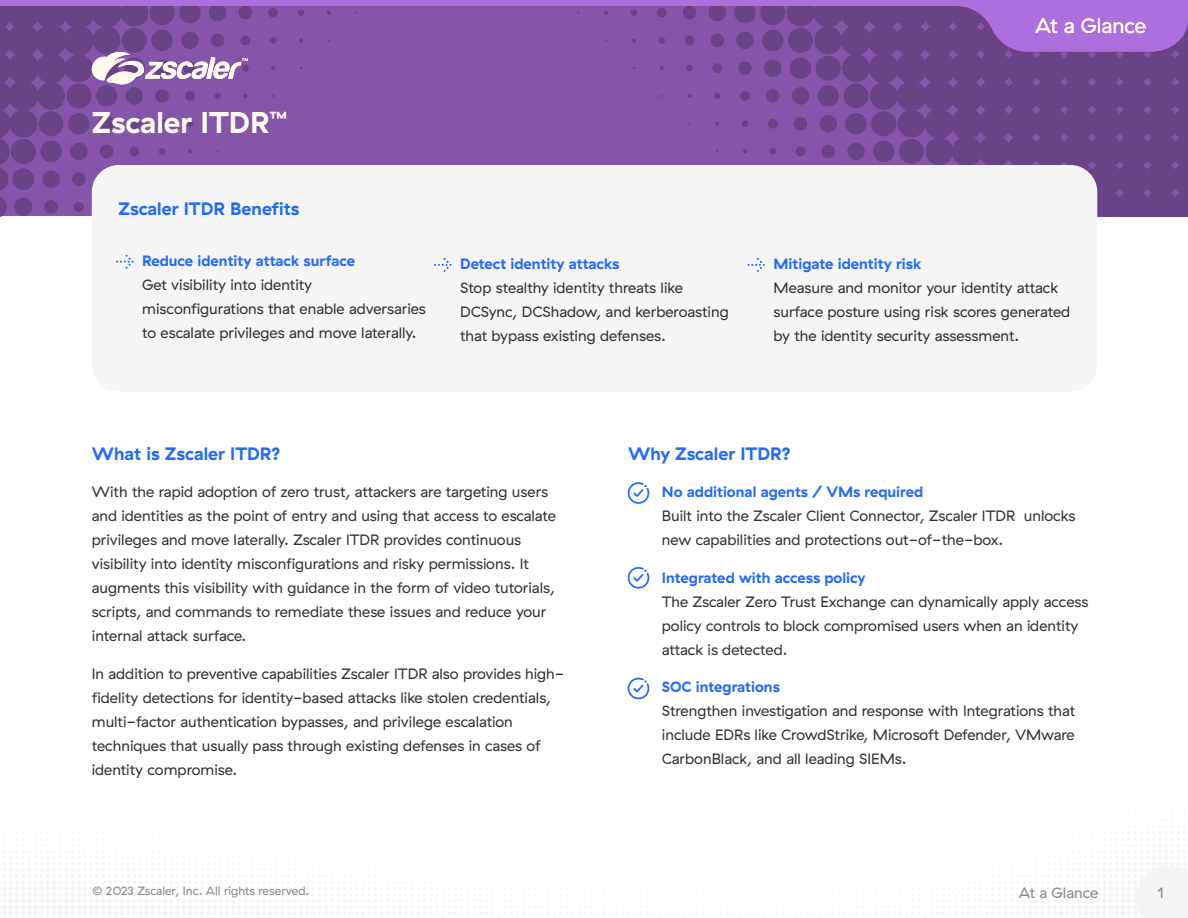
<style>
.page{position:relative;width:1188px;height:918px;background:#fff}
.page>*{position:absolute;margin:0;border:0;box-sizing:border-box;transform-origin:0 0}
.t1{font:700 30px "GT Haptik ZS";color:#fffaee}
.t2{font:21px "GT Haptik ZS";color:#fffaee}
.t3{font:700 18px "GT Haptik ZS";color:#236bf5}
.t4{font:15px/24px "GT Haptik ZS";color:#323232}
.t5{font:700 15px "GT Haptik ZS";color:#236bf5}
.t6{font:15px "GT Haptik ZS";color:#898989}
.t7{font:12px "GT Haptik ZS";color:#898989}
</style>
<div class="page">
<svg style="left:0;top:52px;width:1188px;height:164px;background:#7b4e9c"></svg>
<svg style="left:0;top:0;width:1188px;height:52px;background:#8756ab"></svg>
<div style="left:92px;top:165px;width:1005px;height:227px;background:#f5f5f5;border-radius:27px"></div>
<svg style="left:434px;top:258px;width:18px;height:14px"></svg>
<svg style="left:116px;top:255px;width:18px;height:14px"></svg>
<svg style="left:747px;top:258px;width:18px;height:14px"></svg>
<svg style="left:91px;top:50px;width:157px;height:37px;background:#ac8bbd"></svg>
<svg style="left:628px;top:482px;width:21px;height:22px"></svg>
<svg style="left:628px;top:567px;width:21px;height:22px"></svg>
<svg style="left:628px;top:678px;width:21px;height:21px"></svg>
<h1 class="t1" style="left:92px;top:105px;width:197px">Zscaler ITDR<sup>™</sup></h1>
<p class="t3" style="left:118px;top:198px;width:183px">Zscaler ITDR Benefits</p>
<p class="t5" style="left:142px;top:252px;width:214px">Reduce identity attack surface</p>
<p class="t4" style="left:142px;top:273px;width:285px">Get visibility into identity misconfigurations that enable adversaries to escalate privileges and move laterally.</p>
<p class="t5" style="left:460px;top:255px;width:161px">Detect identity attacks</p>
<p class="t4" style="left:460px;top:276px;width:270px">Stop stealthy identity threats like<br>DCSync, DCShadow, and kerberoasting that bypass existing defenses.</p>
<h2 class="t2" style="left:1035px;top:14px;width:113px">At a Glance</h2>
<p class="t5" style="left:774px;top:255px;width:149px">Mitigate identity risk</p>
<p class="t4" style="left:774px;top:276px;width:298px">Measure and monitor your identity attack surface posture using risk scores generated by the identity security assessment.</p>
<p class="t3" style="left:92px;top:443px;width:191px">What is Zscaler ITDR?</p>
<p class="t4" style="left:92px;top:480px;width:466px">With the rapid adoption of zero trust, attackers are targeting users and identities as the point of entry and using that access to escalate privileges and move laterally. Zscaler ITDR provides continuous visibility into identity misconfigurations and risky permissions. It augments this visibility with guidance in the form of video tutorials, scripts, and commands to remediate these issues and reduce your internal attack surface.</p>
<p class="t4" style="left:92px;top:662px;width:474px">In addition to preventive capabilities Zscaler ITDR also provides high&shy;fidelity detections for identity-based attacks like stolen credentials, multi-factor authentication bypasses, and privilege escalation techniques that usually pass through existing defenses in cases of identity compromise.</p>
<p class="t3" style="left:628px;top:443px;width:165px">Why Zscaler ITDR?</p>
<p class="t5" style="left:662px;top:483px;width:263px">No additional agents / VMs required</p>
<p class="t4" style="left:662px;top:504px;width:415px">Built into the Zscaler Client Connector, Zscaler ITDR unlocks new capabilities and protections out-of-the-box.</p>
<p class="t5" style="left:662px;top:569px;width:205px">Integrated with access policy</p>
<p class="t4" style="left:662px;top:590px;width:428px">The Zscaler Zero Trust Exchange can dynamically apply access policy controls to block compromised users when an identity attack is detected.</p>
<p class="t5" style="left:662px;top:678px;width:120px">SOC integrations</p>
<p class="t4" style="left:662px;top:699px;width:415px;text-align:justify">Strengthen investigation and response with Integrations that include EDRs like CrowdStrike, Microsoft Defender, VMware CarbonBlack, and all leading SIEMs.</p>
<p class="t7" style="left:93px;top:884px;width:218px">© 2023 Zscaler, Inc. All rights reserved.</p>
<p class="t6" style="left:1019px;top:884px;width:81px">At a Glance</p>
<p class="t6" style="left:1157px;top:884px;width:9px">1</p>
</div>
